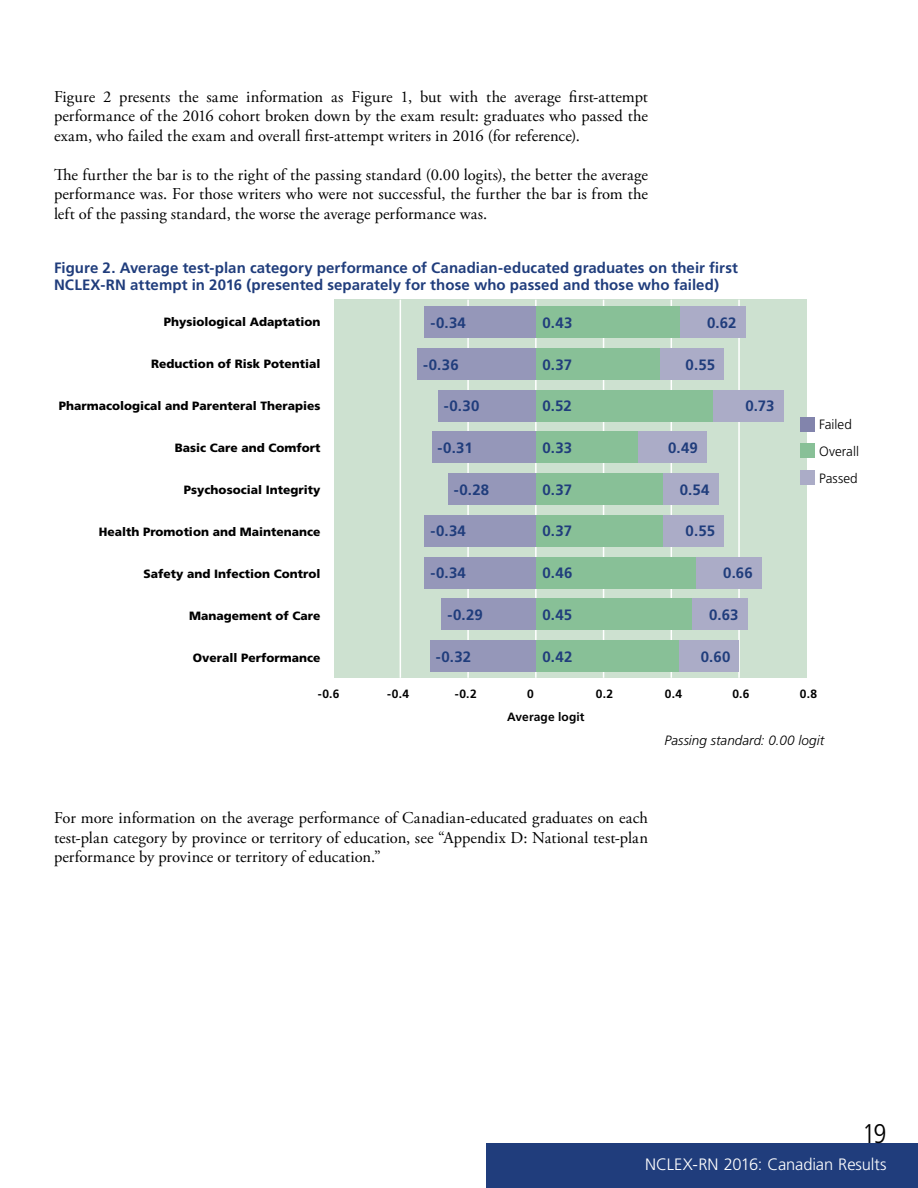
<style>
.page{position:relative;width:918px;height:1188px;background:#fff}
.page>*{position:absolute;margin:0;border:0;box-sizing:border-box;transform-origin:0 0}
.t1{font:300 condensed 27px "Frutiger LT Std";color:#000}
.t2{font:16.5px/19.5px "Adobe Garamond Pro";color:#000;text-align:justify}
.t3{font:300 16.5px "Frutiger LT Std";letter-spacing:-.01em;color:#fff}
.t4{font:700 15px/16.5px "Frutiger LT Std";letter-spacing:.005em;color:#203d7c}
.t5{font:italic 300 13.5px "Frutiger LT Std";color:#000}
.t6{font:300 13.5px/27px "Frutiger LT Std";color:#000}
.t7{font:900 12px "Frutiger LT Std";color:#000}
.t8{font:700 12px "Frutiger LT Std";letter-spacing:.01em;color:#000}
</style>
<div class="page">
<div style="left:486px;top:1143px;width:432px;height:45px;background:#203d7c"></div>
<div style="left:335px;top:300px;width:472px;height:378px;background:#cde1d0"></div>
<hr style="left:400px;top:300px;width:1px;height:378px;background:#fff">
<hr style="left:467px;top:300px;width:2px;height:378px;background:#fff">
<hr style="left:535px;top:300px;width:2px;height:378px;background:#fff">
<hr style="left:603px;top:300px;width:1px;height:378px;background:#fff">
<hr style="left:671px;top:300px;width:1px;height:378px;background:#fff">
<hr style="left:738px;top:300px;width:2px;height:378px;background:#fff">
<div style="left:536px;top:307px;width:210px;height:31px;background:#abacc7"></div>
<div style="left:536px;top:307px;width:144px;height:31px;background:#88c097"></div>
<div style="left:424px;top:307px;width:112px;height:31px;background:#9597b9"></div>
<div style="left:417px;top:348px;width:119px;height:32px;background:#9597b9"></div>
<div style="left:438px;top:390px;width:98px;height:31px;background:#9597b9"></div>
<div style="left:432px;top:432px;width:104px;height:31px;background:#9597b9"></div>
<div style="left:448px;top:473px;width:88px;height:32px;background:#9597b9"></div>
<div style="left:424px;top:515px;width:112px;height:32px;background:#9597b9"></div>
<div style="left:424px;top:557px;width:112px;height:31px;background:#9597b9"></div>
<div style="left:441px;top:598px;width:95px;height:32px;background:#9597b9"></div>
<div style="left:430px;top:640px;width:106px;height:32px;background:#9597b9"></div>
<div style="left:536px;top:348px;width:188px;height:32px;background:#abacc7"></div>
<div style="left:536px;top:348px;width:124px;height:32px;background:#88c097"></div>
<div style="left:536px;top:390px;width:247px;height:31px;background:#abacc7"></div>
<div style="left:536px;top:390px;width:177px;height:31px;background:#88c097"></div>
<div style="left:536px;top:432px;width:171px;height:31px;background:#abacc7"></div>
<div style="left:536px;top:432px;width:102px;height:31px;background:#88c097"></div>
<div style="left:536px;top:473px;width:183px;height:32px;background:#abacc7"></div>
<div style="left:536px;top:473px;width:127px;height:32px;background:#88c097"></div>
<div style="left:536px;top:515px;width:188px;height:32px;background:#abacc7"></div>
<div style="left:536px;top:515px;width:127px;height:32px;background:#88c097"></div>
<div style="left:536px;top:557px;width:226px;height:31px;background:#abacc7"></div>
<div style="left:536px;top:557px;width:160px;height:31px;background:#88c097"></div>
<div style="left:536px;top:598px;width:211px;height:32px;background:#abacc7"></div>
<div style="left:536px;top:598px;width:156px;height:32px;background:#88c097"></div>
<div style="left:536px;top:640px;width:203px;height:32px;background:#abacc7"></div>
<div style="left:536px;top:640px;width:143px;height:32px;background:#88c097"></div>
<div style="left:800px;top:417px;width:15px;height:14px;background:#8284ac"></div>
<div style="left:800px;top:443px;width:15px;height:14px;background:#88c097"></div>
<div style="left:800px;top:470px;width:15px;height:15px;background:#abacc7"></div>
<p class="t2" style="left:54px;top:88px;width:596px">Figure 2 presents the same information as Figure 1, but with the average first-attempt performance of the 2016 cohort broken down by the exam result: graduates who passed the exam, who failed the exam and overall first-attempt writers in 2016 (for reference).</p>
<p class="t2" style="left:54px;top:166px;width:596px">The further the bar is to the right of the passing standard (0.00 logits), the better the average performance was. For those writers who were not successful, the further the bar is from the left of the passing standard, the worse the average performance was.</p>
<p class="t4" style="left:54px;top:260px;width:686px">Figure 2. Average test-plan category performance of Canadian-educated graduates on their first<br>NCLEX-RN attempt in 2016 (presented separately for those who passed and those who failed)</p>
<p class="t7" style="left:164px;top:314px;width:158px">Physiological Adaptation</p>
<p class="t7" style="left:151px;top:356px;width:171px">Reduction of Risk Potential</p>
<p class="t7" style="left:59px;top:398px;width:263px">Pharmacological and Parenteral Therapies</p>
<p class="t7" style="left:175px;top:440px;width:147px">Basic Care and Comfort</p>
<p class="t7" style="left:184px;top:482px;width:138px">Psychosocial Integrity</p>
<p class="t7" style="left:99px;top:524px;width:223px">Health Promotion and Maintenance</p>
<p class="t7" style="left:144px;top:566px;width:178px">Safety and Infection Control</p>
<p class="t7" style="left:189px;top:608px;width:133px">Management of Care</p>
<p class="t7" style="left:193px;top:650px;width:129px">Overall Performance</p>
<p class="t8" style="left:318px;top:686px;width:23px">-0.6</p>
<p class="t8" style="left:387px;top:686px;width:23px">-0.4</p>
<p class="t8" style="left:455px;top:686px;width:23px">-0.2</p>
<p class="t8" style="left:527px;top:686px;width:8px">0</p>
<p class="t8" style="left:596px;top:686px;width:19px">0.2</p>
<p class="t8" style="left:665px;top:686px;width:19px">0.4</p>
<p class="t8" style="left:732px;top:686px;width:19px">0.6</p>
<p class="t8" style="left:800px;top:686px;width:19px">0.8</p>
<p class="t8" style="left:507px;top:710px;width:79px">Average logit</p>
<p class="t4" style="left:430px;top:315px;width:37px">-0.34</p>
<p class="t4" style="left:542px;top:315px;width:31px">0.43</p>
<p class="t4" style="left:707px;top:315px;width:31px">0.62</p>
<p class="t4" style="left:423px;top:356px;width:37px">-0.36</p>
<p class="t4" style="left:444px;top:398px;width:37px">-0.30</p>
<p class="t4" style="left:438px;top:440px;width:37px">-0.31</p>
<p class="t4" style="left:454px;top:481px;width:37px">-0.28</p>
<p class="t4" style="left:430px;top:523px;width:37px">-0.34</p>
<p class="t4" style="left:430px;top:565px;width:37px">-0.34</p>
<p class="t4" style="left:447px;top:606px;width:37px">-0.29</p>
<p class="t4" style="left:436px;top:648px;width:37px">-0.32</p>
<p class="t4" style="left:542px;top:356px;width:31px">0.37</p>
<p class="t4" style="left:686px;top:356px;width:31px">0.55</p>
<p class="t4" style="left:542px;top:398px;width:31px">0.52</p>
<p class="t4" style="left:745px;top:398px;width:30px">0.73</p>
<p class="t4" style="left:542px;top:440px;width:31px">0.33</p>
<p class="t4" style="left:668px;top:440px;width:31px">0.49</p>
<p class="t4" style="left:542px;top:481px;width:31px">0.37</p>
<p class="t4" style="left:680px;top:481px;width:31px">0.54</p>
<p class="t4" style="left:542px;top:523px;width:31px">0.37</p>
<p class="t4" style="left:686px;top:523px;width:31px">0.55</p>
<p class="t4" style="left:542px;top:565px;width:32px">0.46</p>
<p class="t4" style="left:723px;top:565px;width:31px">0.66</p>
<p class="t4" style="left:542px;top:606px;width:31px">0.45</p>
<p class="t4" style="left:709px;top:606px;width:31px">0.63</p>
<p class="t4" style="left:542px;top:648px;width:31px">0.42</p>
<p class="t4" style="left:701px;top:648px;width:31px">0.60</p>
<p class="t6" style="left:819px;top:411px;width:41px">Failed<br>Overall<br>Passed</p>
<p class="t5" style="left:665px;top:733px;width:161px">Passing standard: 0.00 logit</p>
<p class="t2" style="left:54px;top:809px;width:596px">For more information on the average performance of Canadian-educated graduates on each test-plan category by province or territory of education, see “Appendix D: National test-plan performance by province or territory of education.”</p>
<h1 class="t1" style="left:862px;top:1118px;width:26px">19</h1>
<p class="t3" style="left:645px;top:1155px;width:243px">NCLEX-RN 2016: Canadian Results</p>
</div>
